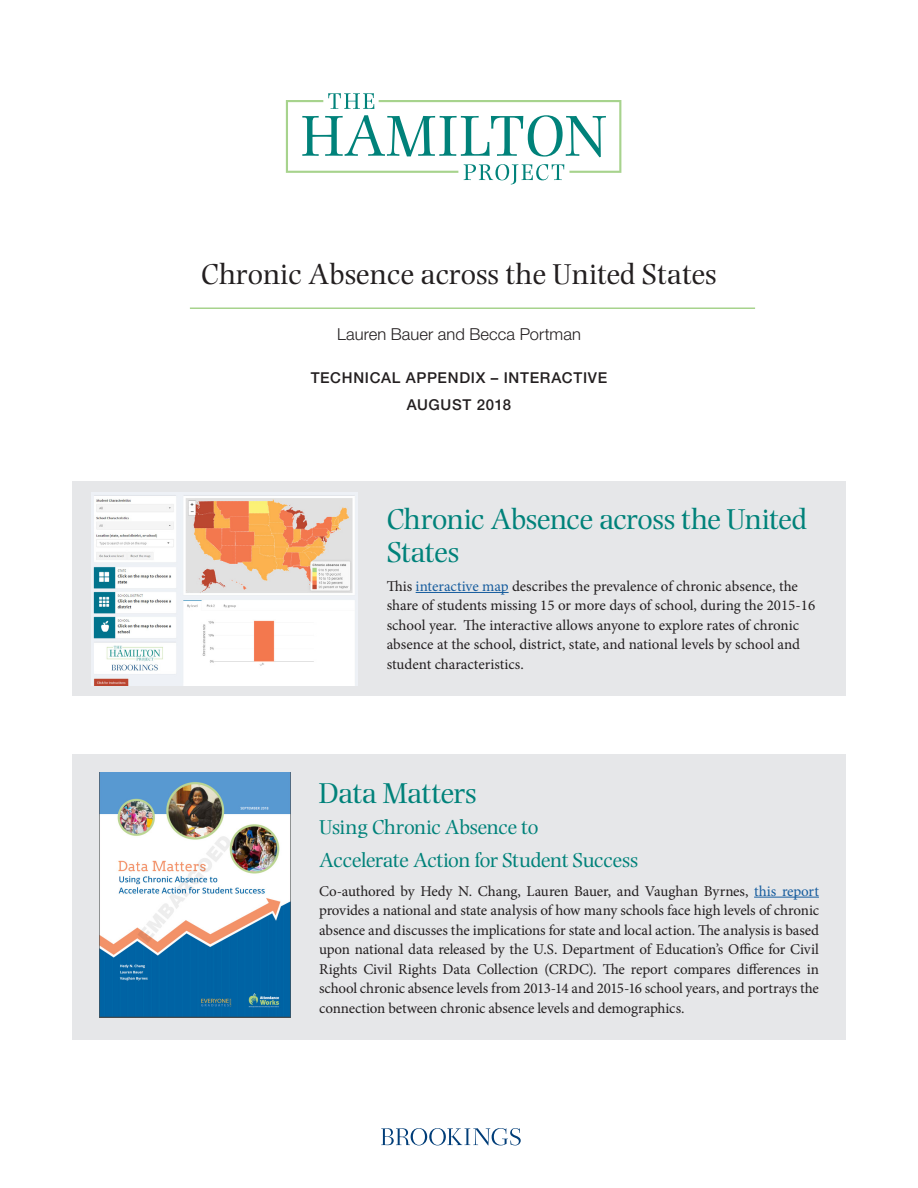
<style>
.page{position:relative;width:918px;height:1188px;background:#fff}
.page>*{position:absolute;margin:0;border:0;box-sizing:border-box;transform-origin:0 0}
._51__title{font:30px/33px "Photina MT Std";letter-spacing:-.015em;color:#00827a}
.NEW_COVER_HEADLINE{font:30px "Photina MT Std";color:#231f20}
._51__title-2{font:21px "Photina MT Std";letter-spacing:-.015em;color:#00827a}
.Cover_Headline{font:300 16.5px "Helvetica Neue LT Std";letter-spacing:.005em;color:#231f20}
.Box_text{font:15px/19.5px "Minion Pro";letter-spacing:-.01em;color:#231f20;text-align:justify}
.NEW_COVER_HEADLINE-2{font:15px/19.5px "Minion Pro";letter-spacing:-.005em;color:#231f20}
.SUBHEAD_1__b{font:500 15px "Helvetica Neue LT Std";letter-spacing:.045em;color:#231f20}
.PART_1{font:500 15px "Helvetica Neue LT Std";letter-spacing:.045em;color:#231f20}
.s1{color:#175d9e}
</style>
<div class="page">
<svg style="left:286px;top:93px;width:335px;height:91px"></svg>
<svg style="left:381px;top:1128px;width:140px;height:17px"></svg>
<div style="left:72px;top:754px;width:774px;height:286px;background:#e6e7e9"></div>
<hr style="left:754px;top:897px;width:65px;height:1px;background:#175d9e">
<img style="left:100px;top:772px;width:190px;height:246px">
<hr style="left:190px;top:308px;width:565px;height:1px;background:#a7d38d">
<div style="left:72px;top:481px;width:774px;height:215px;background:#e6e7e9"></div>
<hr style="left:416px;top:592px;width:93px;height:1px;background:#175d9e">
<img style="left:92px;top:493px;width:265px;height:192px">
<p class="NEW_COVER_HEADLINE" style="left:201px;top:257px;width:517px">Chronic Absence across the United States</p>
<p class="Cover_Headline" style="left:337px;top:324px;width:245px">Lauren Bauer and Becca Portman</p>
<p class="SUBHEAD_1__b" style="left:311px;top:368px;width:298px">TECHNICAL APPENDIX – INTERACTIVE</p>
<p class="SUBHEAD_1__b" style="left:407px;top:395px;width:106px">AUGUST 2018</p>
<p class="_51__title" style="left:387px;top:503px;width:422px">Chronic Absence across the United<br>States</p>
<p class="NEW_COVER_HEADLINE-2" style="left:387px;top:577px;width:430px">This <span class="s1">interactive map</span> describes the prevalence of chronic absence, the share of students missing 15 or more days of school, during the 2015-16 school year. The interactive allows anyone to explore rates of chronic absence at the school, district, state, and national levels by school and student characteristics.</p>
<p class="PART_1" style="left:475px;top:598px;width:87px">APRIL 2018</p>
<p class="_51__title" style="left:319px;top:776px;width:159px">Data Matters</p>
<p class="_51__title-2" style="left:319px;top:815px;width:221px">Using Chronic Absence to</p>
<p class="_51__title-2" style="left:319px;top:848px;width:320px">Accelerate Action for Student Success</p>
<p class="Box_text" style="left:319px;top:881px;width:501px">Co-authored by Hedy N. Chang, Lauren Bauer, and Vaughan Byrnes, <span class="s1">this report </span>provides a national and state analysis of how many schools face high levels of chronic absence and discusses the implications for state and local action. The analysis is based upon national data released by the U.S. Department of Education’s Office for Civil Rights Civil Rights Data Collection (CRDC). The report compares differences in school chronic absence levels from 2013-14 and 2015-16 school years, and portrays the connection between chronic absence levels and demographics.</p>
<p class="PART_1" style="left:441px;top:907px;width:87px">APRIL 2018</p>
</div>
